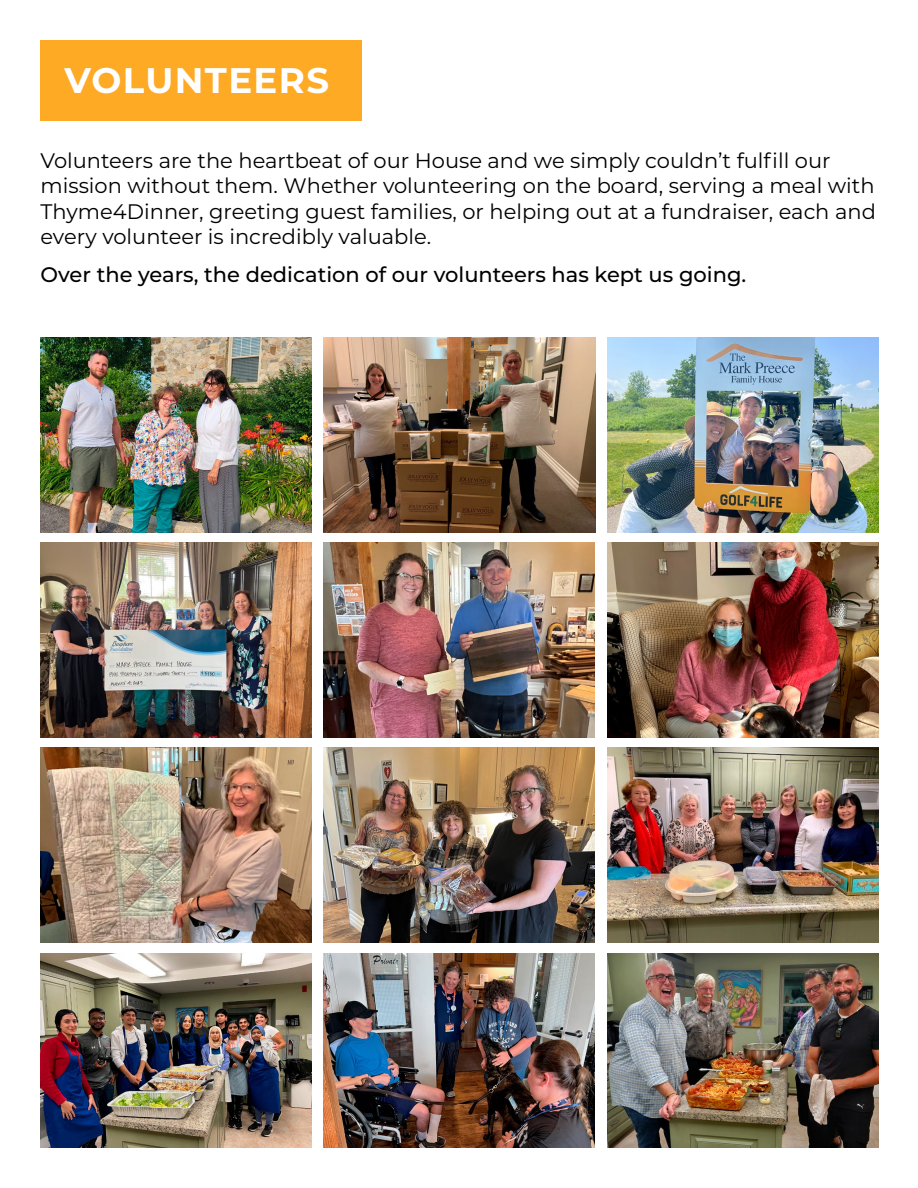
<style>
.page{position:relative;width:918px;height:1188px;background:#fff}
.page>*{position:absolute;margin:0;border:0;box-sizing:border-box;transform-origin:0 0}
.t1{font:700 35.55px "Montserrat";letter-spacing:.04em;color:#fff}
.t2{font:21px/25.2px "Montserrat";color:#000}
.t3{font:500 21px "Montserrat";color:#000}
</style>
<div class="page">
<div style="left:40px;top:40px;width:322px;height:82px;background:#ffaa25"></div>
<img style="left:607px;top:953px;width:272px;height:195px">
<img style="left:324px;top:338px;width:271px;height:194px">
<img style="left:40px;top:953px;width:272px;height:195px">
<img style="left:40px;top:338px;width:272px;height:194px">
<img style="left:323px;top:748px;width:272px;height:194px">
<img style="left:40px;top:748px;width:272px;height:194px">
<img style="left:607px;top:748px;width:272px;height:194px">
<img style="left:323px;top:953px;width:272px;height:195px">
<img style="left:40px;top:543px;width:272px;height:194px">
<img style="left:323px;top:543px;width:272px;height:194px">
<img style="left:607px;top:543px;width:272px;height:194px">
<img style="left:607px;top:338px;width:272px;height:194px">
<h1 class="t1" style="left:64px;top:55px;width:266px">VOLUNTEERS</h1>
<p class="t2" style="left:40px;top:147px;width:837px">Volunteers are the heartbeat of our House and we simply couldn’t fulfill our mission without them. Whether volunteering on the board, serving a meal with Thyme4Dinner, greeting guest families, or helping out at a fundraiser, each and every volunteer is incredibly valuable.</p>
<p class="t3" style="left:40px;top:260px;width:707px">Over the years, the dedication of our volunteers has kept us going.</p>
</div>
